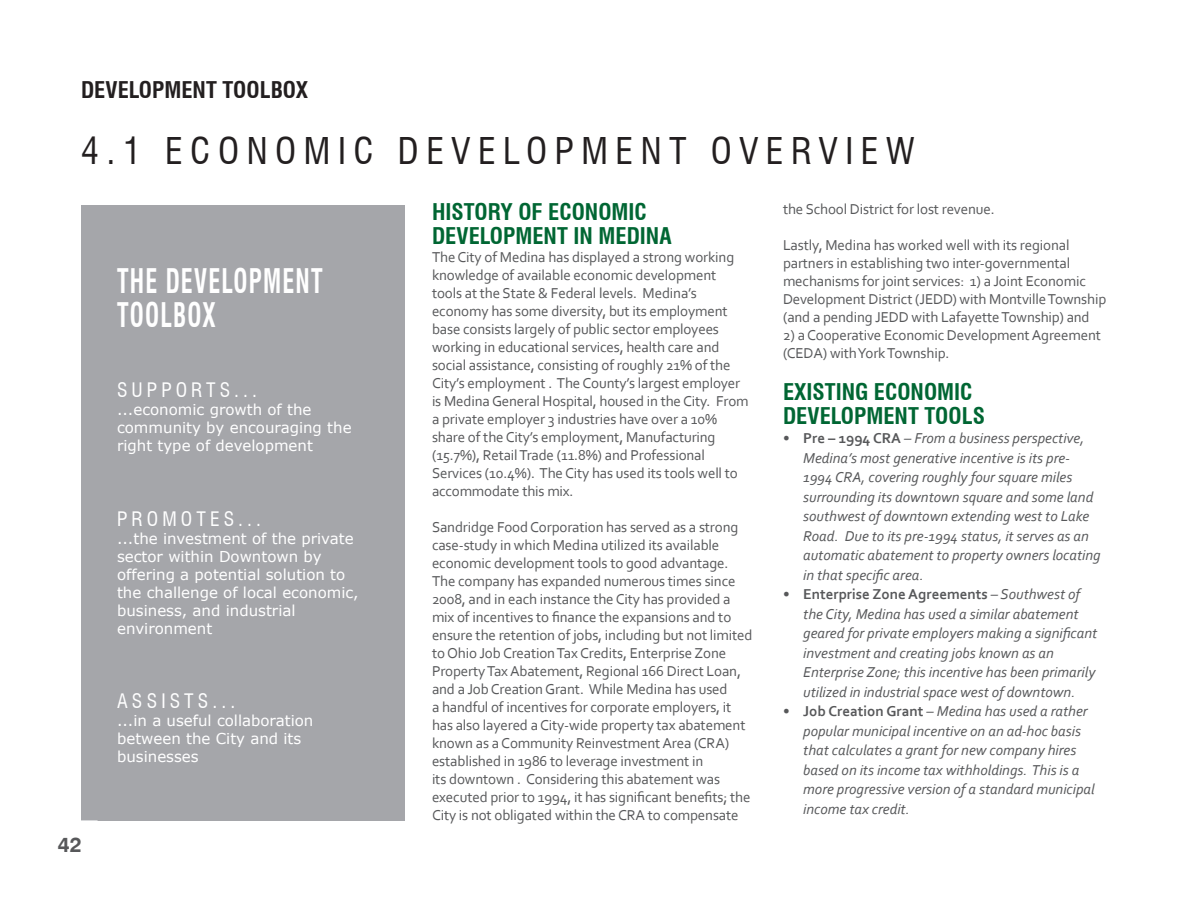
<style>
.page{position:relative;width:1188px;height:918px;background:#fff}
.page>*{position:absolute;margin:0;border:0;box-sizing:border-box;transform-origin:0 0}
.Section_Heading{font:condensed 36px "Swiss 721 BT";letter-spacing:.21em;color:#231f20}
.Header_gray{font:700 condensed 33.15px/34.5px "Swiss 721 BT";letter-spacing:.05em;color:#fff;scale:.72 1}
.Subheading_Level_1{font:700 condensed 22.5px/24px "Swiss 721 BT";color:#063}
.Body_Copy{font:700 condensed 22.5px/24px "Swiss 721 BT";color:#063}
.Chapter_Subheading{font:700 condensed 22.5px "Swiss 721 BT";color:#231f20}
.t1{font:700 21px "Swiss 721 BT";color:#57585a}
.Subheading_gray{font:condensed 19.5px "Swiss 721 BT";letter-spacing:.21em;color:#fff}
.Body_Copy-2{font:15px/18px "Corbel";letter-spacing:-.01em;color:#57585a}
.t2{font:italic 15px/19.5px "Corbel";color:#57585a}
.Body_gray{font:15px/18px "Verdana";color:#fff}
.s1{font-weight:700;font-style:normal}
</style>
<div class="page">
<div style="left:81px;top:205px;width:323px;height:615px;background:#a5a6aa"></div>
<svg style="left:81px;top:820px;width:21px;height:1px"></svg>
<p class="Chapter_Subheading" style="left:81px;top:76px;width:229px">DEVELOPMENT TOOLBOX</p>
<p class="Section_Heading" style="left:81px;top:129px;width:835px">4.1 ECONOMIC DEVELOPMENT OVERVIEW</p>
<h3 class="t1" style="left:58px;top:831px;width:25px">42</h3>
<p class="Header_gray" style="left:117px;top:263px;width:287px">THE DEVELOPMENT<br>TOOLBOX</p>
<p class="Subheading_gray" style="left:117px;top:379px;width:141px">SUPPORTS...</p>
<p class="Body_gray" style="left:117px;top:401px;width:236px">...economic growth of the community by encouraging the right type of development</p>
<p class="Subheading_gray" style="left:117px;top:507px;width:146px">PROMOTES...</p>
<p class="Body_gray" style="left:117px;top:529px;width:243px">...the investment of the private sector within Downtown by offering a potential solution to the challenge of local economic, business, and industrial environment</p>
<p class="Subheading_gray" style="left:117px;top:689px;width:120px">ASSISTS...</p>
<p class="Body_gray" style="left:117px;top:712px;width:198px">...in a useful collaboration between the City and its businesses</p>
<p class="Subheading_Level_1" style="left:432px;top:200px;width:241px">HISTORY OF ECONOMIC<br>DEVELOPMENT IN MEDINA</p>
<p class="Body_Copy-2" style="left:432px;top:248px;width:318px">The City of Medina has displayed a strong working knowledge of available economic development tools at the State &amp; Federal levels. Medina’s economy has some diversity, but its employment base consists largely of public sector employees working in educational services, health care and social assistance, consisting of roughly 21% of the City’s employment . The County’s largest employer is Medina General Hospital, housed in the City. From a private employer 3 industries have over a 10% share of the City’s employment, Manufacturing (15.7%), Retail Trade (11.8%) and Professional Services (10.4%). The City has used its tools well to accommodate this mix.</p>
<p class="Body_Copy-2" style="left:432px;top:518px;width:322px">Sandridge Food Corporation has served as a strong case-study in which Medina utilized its available economic development tools to good advantage.<br>The company has expanded numerous times since 2008, and in each instance the City has provided a mix of incentives to finance the expansions and to ensure the retention of jobs, including but not limited to Ohio Job Creation Tax Credits, Enterprise Zone Property Tax Abatement, Regional 166 Direct Loan, and a Job Creation Grant. While Medina has used<br>a handful of incentives for corporate employers, it has also layered a City-wide property tax abatement known as a Community Reinvestment Area (CRA) established in 1986 to leverage investment in<br>its downtown . Considering this abatement was executed prior to 1994, it has significant benefits; the City is not obligated within the CRA to compensate</p>
<p class="Body_Copy-2" style="left:783px;top:199px;width:213px">the School District for lost revenue.</p>
<p class="Body_Copy-2" style="left:783px;top:235px;width:325px">Lastly, Medina has worked well with its regional partners in establishing two inter-governmental mechanisms for joint services: 1) a Joint Economic Development District (JEDD) with Montville Township (and a pending JEDD with Lafayette Township) and</p>
<p class="Body_Copy-2" style="left:783px;top:325px;width:320px">2) a Cooperative Economic Development Agreement (CEDA) with York Township.</p>
<p class="Body_Copy" style="left:783px;top:379px;width:204px">EXISTING ECONOMIC<br>DEVELOPMENT TOOLS</p>
<p class="t2" style="left:803px;top:428px;width:299px;text-indent:-20px"><span class="s1">• Pre – 1994 CRA</span> – From a business perspective, Medina’s most generative incentive is its pre-1994 CRA, covering roughly four square miles surrounding its downtown square and some land southwest of downtown extending west to Lake Road. Due to its pre-1994 status, it serves as an automatic abatement to property owners locating in that specific area.</p>
<p class="t2" style="left:803px;top:584px;width:296px;text-indent:-20px"><span class="s1">• Enterprise Zone Agreements</span> – Southwest of the City, Medina has used a similar abatement geared for private employers making a significant investment and creating jobs known as an Enterprise Zone; this incentive has been primarily utilized in industrial space west of downtown.</p>
<p class="t2" style="left:803px;top:701px;width:293px;text-indent:-20px"><span class="s1">• Job Creation Grant</span> – Medina has used a rather popular municipal incentive on an ad-hoc basis that calculates a grant for new company hires based on its income tax withholdings. This is a more progressive version of a standard municipal income tax credit.</p>
</div>
